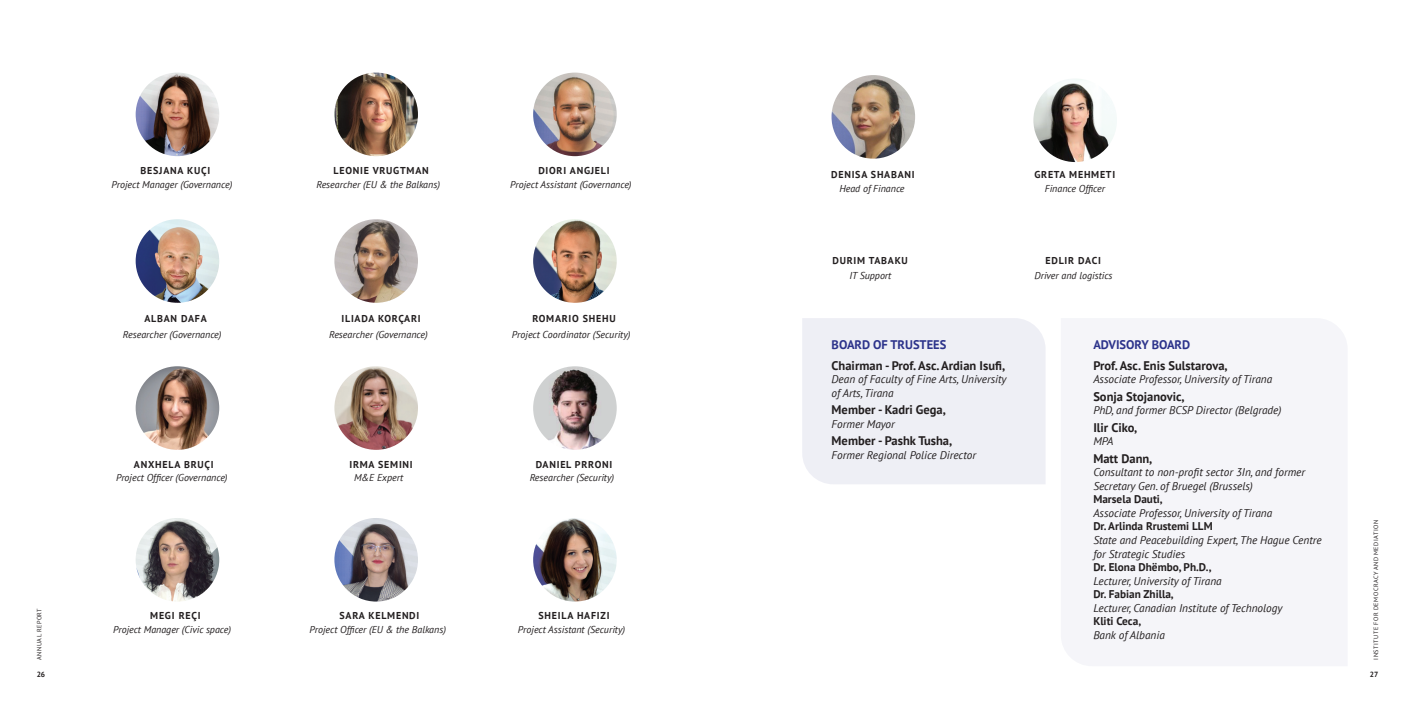
<style>
.page{position:relative;width:1418px;height:709px;background:#fff}
.page>*{position:absolute;margin:0;border:0;box-sizing:border-box;transform-origin:0 0}
.t1{font:700 12.5px "PT Sans";color:#231f20}
.t2{font:700 12.5px "PT Sans";color:#2c338b}
.t3{font:italic 11.25px/13.5px "PT Sans";color:#231f20}
.t4{font:700 11.25px "PT Sans";color:#231f20}
.t5{font:italic 10px "PT Sans";color:#231f20}
.t6{font:700 10px "PT Sans";letter-spacing:.075em;color:#231f20}
.t7{font:700 7.5px "PT Sans";color:#231f20}
.t8{font:6.25px "PT Sans";letter-spacing:.08em;color:#231f20}
</style>
<div class="page">
<img style="left:136px;top:73px;width:83px;height:83px;border-radius:42px">
<img style="left:334px;top:73px;width:84px;height:83px;border-radius:42px">
<img style="left:136px;top:219px;width:83px;height:84px;border-radius:42px">
<img style="left:334px;top:219px;width:84px;height:84px;border-radius:42px">
<img style="left:533px;top:219px;width:83px;height:84px;border-radius:42px">
<img style="left:136px;top:366px;width:83px;height:84px;border-radius:42px">
<img style="left:533px;top:518px;width:83px;height:83px;border-radius:42px">
<img style="left:533px;top:73px;width:83px;height:83px;border-radius:42px">
<img style="left:334px;top:518px;width:84px;height:83px;border-radius:42px">
<img style="left:533px;top:366px;width:83px;height:84px;border-radius:42px">
<img style="left:136px;top:518px;width:83px;height:83px;border-radius:42px">
<img style="left:334px;top:366px;width:84px;height:84px;border-radius:42px">
<div style="left:802px;top:318px;width:243px;height:166px;background:#eeeff5"></div>
<img style="left:831px;top:75px;width:84px;height:84px;border-radius:42px">
<img style="left:1033px;top:78px;width:83px;height:84px;border-radius:42px">
<p class="t8" style="left:35px;top:659px;width:53px;rotate:-90deg">ANNUAL REPORT</p>
<p class="t6" style="left:141px;top:164px;width:71px">BESJANA KUÇI</p>
<p class="t5" style="left:112px;top:178px;width:122px">Project Manager (Governance)</p>
<p class="t6" style="left:144px;top:312px;width:64px">ALBAN DAFA</p>
<p class="t5" style="left:123px;top:328px;width:100px">Researcher (Governance)</p>
<p class="t6" style="left:134px;top:457px;width:81px">ANXHELA BRUÇI</p>
<p class="t5" style="left:116px;top:471px;width:113px">Project Officer (Governance)</p>
<p class="t6" style="left:150px;top:608px;width:52px">MEGI REÇI</p>
<p class="t5" style="left:113px;top:622px;width:119px">Project Manager (Civic space)</p>
<p class="t6" style="left:333px;top:164px;width:97px">LEONIE VRUGTMAN</p>
<p class="t5" style="left:316px;top:178px;width:125px">Researcher (EU &amp; the Balkans)</p>
<p class="t6" style="left:538px;top:164px;width:73px">DIORI ANGJELI</p>
<p class="t5" style="left:510px;top:178px;width:123px">Project Assistant (Governance)</p>
<p class="t6" style="left:341px;top:312px;width:81px">ILIADA KORÇARI</p>
<p class="t5" style="left:329px;top:328px;width:100px">Researcher (Governance)</p>
<p class="t6" style="left:532px;top:312px;width:85px">ROMARIO SHEHU</p>
<p class="t5" style="left:512px;top:328px;width:120px">Project Coordinator (Security)</p>
<p class="t6" style="left:349px;top:457px;width:65px">IRMA SEMINI</p>
<p class="t5" style="left:354px;top:471px;width:51px">M&amp;E Expert</p>
<p class="t6" style="left:535px;top:457px;width:78px">DANIEL PRRONI</p>
<p class="t5" style="left:529px;top:471px;width:86px">Researcher (Security)</p>
<p class="t6" style="left:339px;top:608px;width:81px">SARA KELMENDI</p>
<p class="t5" style="left:309px;top:622px;width:138px">Project Officer (EU &amp; the Balkans)</p>
<p class="t6" style="left:538px;top:608px;width:73px">SHEILA HAFIZI</p>
<p class="t5" style="left:518px;top:622px;width:109px">Project Assistant (Security)</p>
<p class="t6" style="left:831px;top:167px;width:85px">DENISA SHABANI</p>
<p class="t5" style="left:839px;top:182px;width:67px">Head of Finance</p>
<p class="t6" style="left:1034px;top:167px;width:82px">GRETA MEHMETI</p>
<p class="t5" style="left:1044px;top:182px;width:62px">Finance Officer</p>
<p class="t6" style="left:832px;top:254px;width:77px">DURIM TABAKU</p>
<p class="t5" style="left:849px;top:269px;width:44px">IT Support</p>
<p class="t6" style="left:1045px;top:254px;width:57px">EDLIR DACI</p>
<p class="t5" style="left:1034px;top:269px;width:79px">Driver and logistics</p>
<p class="t2" style="left:831px;top:336px;width:116px">BOARD OF TRUSTEES</p>
<p class="t1" style="left:831px;top:357px;width:175px">Chairman - Prof. Asc. Ardian Isufi,</p>
<p class="t3" style="left:831px;top:372px;width:176px">Dean of Faculty of Fine Arts, University of Arts, Tirana</p>
<p class="t1" style="left:831px;top:402px;width:116px">Member - Kadri Gega,</p>
<p class="t3" style="left:831px;top:417px;width:65px">Former Mayor</p>
<p class="t1" style="left:831px;top:433px;width:122px">Member - Pashk Tusha,</p>
<p class="t3" style="left:831px;top:448px;width:146px">Former Regional Police Director</p>
<p class="t2" style="left:1093px;top:336px;width:98px">ADVISORY BOARD</p>
<p class="t1" style="left:1093px;top:357px;width:136px">Prof. Asc. Enis Sulstarova,</p>
<p class="t3" style="left:1093px;top:372px;width:180px">Associate Professor, University of Tirana</p>
<p class="t1" style="left:1093px;top:388px;width:93px">Sonja Stojanovic,</p>
<p class="t3" style="left:1093px;top:403px;width:190px">PhD, and former BCSP Director (Belgrade)</p>
<p class="t1" style="left:1093px;top:419px;width:46px">Ilir Ciko,</p>
<p class="t3" style="left:1093px;top:434px;width:22px">MPA</p>
<p class="t1" style="left:1093px;top:450px;width:61px">Matt Dann,</p>
<p class="t3" style="left:1093px;top:465px;width:213px">Consultant to non-profit sector 3In, and former<br>Secretary Gen. of Bruegel (Brussels)</p>
<p class="t4" style="left:1093px;top:492px;width:71px">Marsela Dauti,</p>
<p class="t3" style="left:1093px;top:506px;width:180px">Associate Professor, University of Tirana</p>
<p class="t4" style="left:1093px;top:519px;width:121px">Dr. Arlinda Rrustemi LLM</p>
<p class="t3" style="left:1093px;top:533px;width:230px">State and Peacebuilding Expert, The Hague Centre for Strategic Studies</p>
<p class="t4" style="left:1093px;top:559px;width:120px">Dr. Elona Dhëmbo, Ph.D.,</p>
<p class="t3" style="left:1093px;top:573px;width:130px">Lecturer, University of Tirana</p>
<p class="t4" style="left:1093px;top:586px;width:82px">Dr. Fabian Zhilla,</p>
<p class="t3" style="left:1093px;top:600px;width:191px">Lecturer, Canadian Institute of Technology</p>
<p class="t4" style="left:1093px;top:613px;width:49px">Kliti Ceca,</p>
<p class="t3" style="left:1093px;top:627px;width:73px">Bank of Albania</p>
<p class="t8" style="left:1371px;top:659px;width:141px;rotate:-90deg">INSTITUTE FOR DEMOCRACY AND MEDIATION</p>
<p class="t7" style="left:37px;top:669px;width:10px">26</p>
<p class="t7" style="left:1369px;top:669px;width:10px">27</p>
</div>
